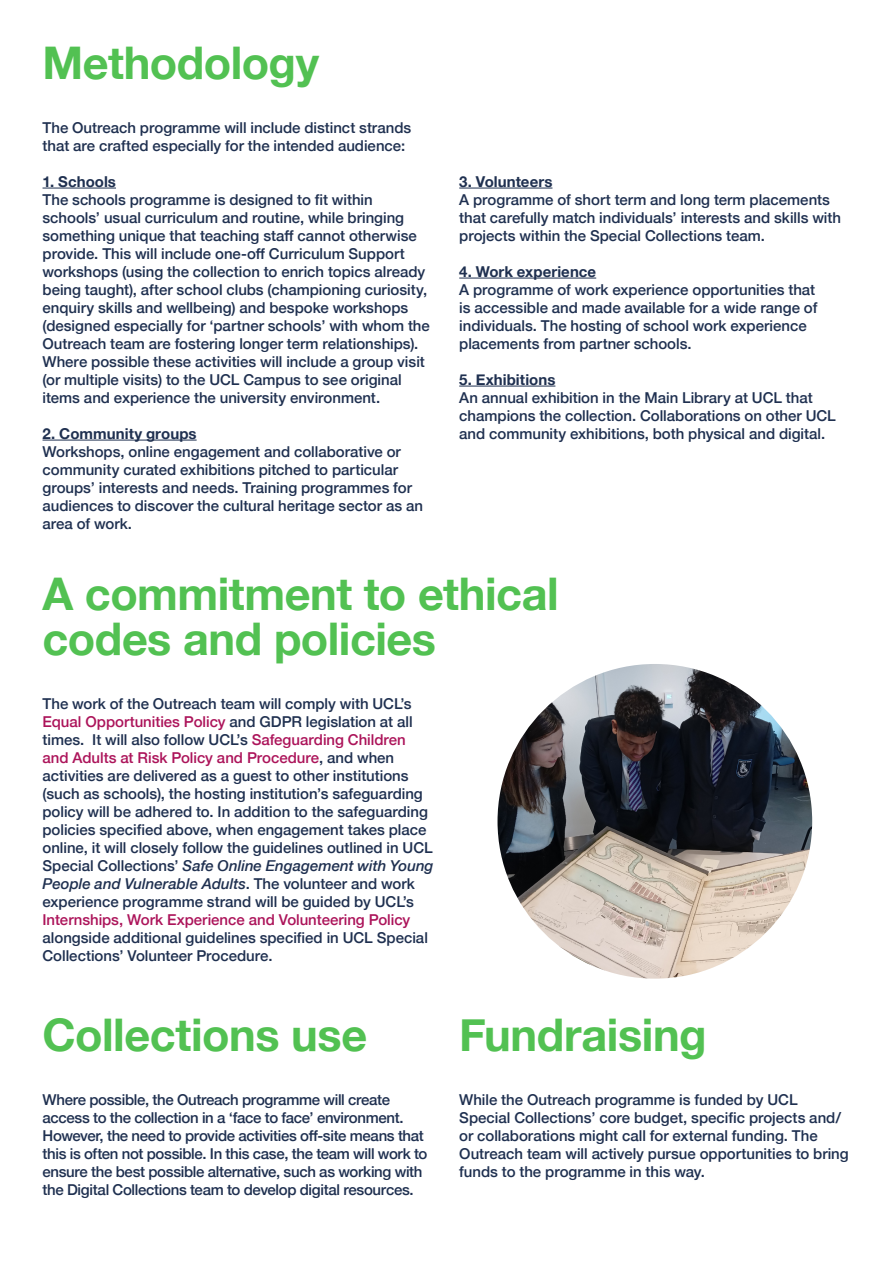
<style>
.page{position:relative;width:893px;height:1263px;background:#fff}
.page>*{position:absolute;margin:0;border:0;box-sizing:border-box;transform-origin:0 0}
.t1{font:700 45px/45px "Helvetica Neue";letter-spacing:-.01em;color:#52c152}
.t2{font:500 15px/18px "Helvetica Neue";letter-spacing:-.005em;color:#1f3050}
.t3{font:700 15px "Helvetica Neue";letter-spacing:.005em;color:#1f3050}
.t4{font:500 15px "Helvetica Neue";color:#ac145a}
.s1{color:#ac145a}
.s2{font-style:italic}
</style>
<div class="page">
<hr style="left:43px;top:188px;width:73px;height:1px;background:#1f3050">
<hr style="left:43px;top:440px;width:154px;height:1px;background:#1f3050">
<hr style="left:459px;top:188px;width:93px;height:1px;background:#1f3050">
<hr style="left:459px;top:278px;width:137px;height:1px;background:#1f3050">
<hr style="left:459px;top:386px;width:96px;height:1px;background:#1f3050">
<img style="left:497px;top:664px;width:315px;height:315px;border-radius:157px">
<h1 class="t1" style="left:43px;top:41px;width:278px">Methodology</h1>
<p class="t2" style="left:43px;top:117px;width:370px">The Outreach programme will include distinct strands that are crafted especially for the intended audience:</p>
<p class="t3" style="left:43px;top:169px;width:75px">1. Schools</p>
<p class="t2" style="left:43px;top:189px;width:389px">The schools programme is designed to fit within schools’ usual curriculum and routine, while bringing something unique that teaching staff cannot otherwise provide. This will include one-off Curriculum Support workshops (using the collection to enrich topics already being taught), after school clubs (championing curiosity, enquiry skills and wellbeing) and bespoke workshops (designed especially for ‘partner schools’ with whom the Outreach team are fostering longer term relationships).<br>Where possible these activities will include a group visit (or multiple visits) to the UCL Campus to see original items and experience the university environment.</p>
<p class="t3" style="left:43px;top:421px;width:156px">2. Community groups</p>
<p class="t2" style="left:43px;top:441px;width:382px">Workshops, online engagement and collaborative or community curated exhibitions pitched to particular groups’ interests and needs. Training programmes for audiences to discover the cultural heritage sector as an area of work.</p>
<p class="t3" style="left:459px;top:169px;width:95px">3. Volunteers</p>
<p class="t2" style="left:459px;top:189px;width:383px">A programme of short term and long term placements that carefully match individuals’ interests and skills with projects within the Special Collections team.</p>
<p class="t3" style="left:459px;top:259px;width:138px">4. Work experience</p>
<p class="t2" style="left:459px;top:279px;width:360px">A programme of work experience opportunities that is accessible and made available for a wide range of individuals. The hosting of school work experience placements from partner schools.</p>
<p class="t3" style="left:459px;top:367px;width:98px">5. Exhibitions</p>
<p class="t2" style="left:459px;top:387px;width:378px">An annual exhibition in the Main Library at UCL that champions the collection. Collaborations on other UCL and community exhibitions, both physical and digital.</p>
<h1 class="t1" style="left:43px;top:573px;width:518px">A commitment to ethical codes and policies</h1>
<p class="t2" style="left:43px;top:693px;width:392px">The work of the Outreach team will comply with UCL’s <span class="s1">Equal Opportunities Policy</span> and GDPR legislation at all times. It will also follow UCL’s <span class="s1">Safeguarding Children and Adults at Risk Policy and Procedure</span>, and when activities are delivered as a guest to other institutions (such as schools), the hosting institution’s safeguarding policy will be adhered to. In addition to the safeguarding policies specified above, when engagement takes place online, it will closely follow the guidelines outlined in UCL Special Collections’ <span class="s2">Safe Online Engagement with Young People and Vulnerable Adults</span>. The volunteer and work experience programme strand will be guided by UCL’s</p>
<p class="t4" style="left:43px;top:907px;width:369px">Internships, Work Experience and Volunteering Policy</p>
<p class="t2" style="left:43px;top:927px;width:387px">alongside additional guidelines specified in UCL Special<br>Collections’ Volunteer Procedure.</p>
<h1 class="t1" style="left:43px;top:1013px;width:326px">Collections use</h1>
<h1 class="t1" style="left:459px;top:1013px;width:249px">Fundraising</h1>
<p class="t2" style="left:43px;top:1089px;width:386px">Where possible, the Outreach programme will create access to the collection in a ‘face to face’ environment.<br>However, the need to provide activities off-site means that this is often not possible. In this case, the team will work to ensure the best possible alternative, such as working with the Digital Collections team to develop digital resources.</p>
<p class="t2" style="left:459px;top:1089px;width:391px">While the Outreach programme is funded by UCL Special Collections’ core budget, specific projects and/ or collaborations might call for external funding. The Outreach team will actively pursue opportunities to bring funds to the programme in this way.</p>
</div>
